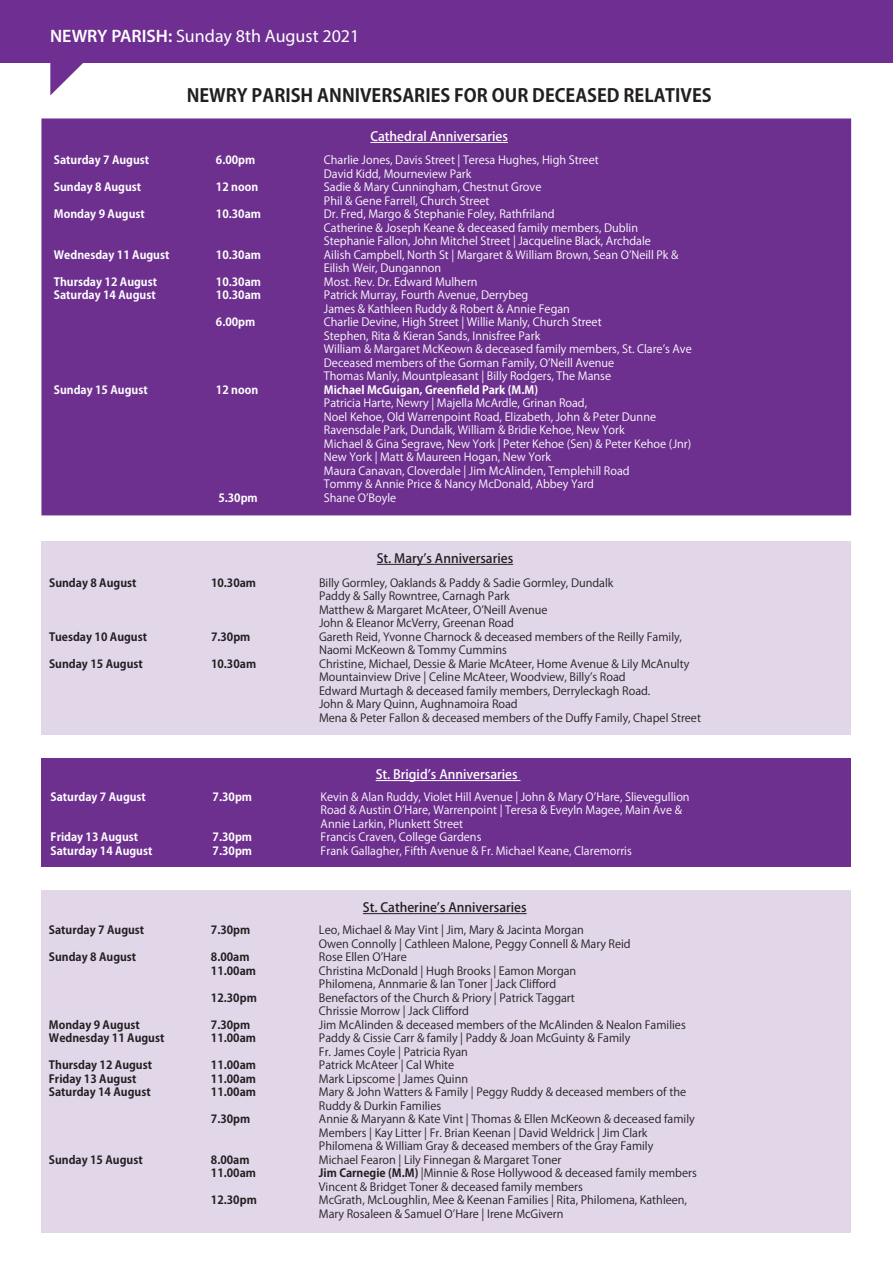
<style>
.page{position:relative;width:893px;height:1263px;background:#fff}
.page>*{position:absolute;margin:0;border:0;box-sizing:border-box;transform-origin:0 0}
.t1{font:700 18px "Koz Go Pro";color:#231f20}
.t2{font:18px "Myriad Pro";color:#fff}
.t3{font:500 12.75px "Koz Go Pro";color:#231f20}
.t4{font:500 12.75px "Koz Go Pro";color:#fff}
.t5{font:11.25px/13.5px "Koz Go Pro";color:#231f20}
.t6{font:11.25px/13.5px "Koz Go Pro";color:#fff}
.t7{font:700 11.25px "Koz Go Pro";color:#231f20}
.t8{font:700 11.25px "Koz Go Pro";color:#fff}
.s1{font-weight:600}
.s2{font-weight:700}
</style>
<div class="page">
<div style="left:41px;top:118px;width:810px;height:397px;background:#6e308f"></div>
<div style="left:41px;top:758px;width:810px;height:109px;background:#6e308f"></div>
<div style="left:41px;top:542px;width:810px;height:193px;background:#e2d6e9"></div>
<hr style="left:370px;top:142px;width:138px;height:1px;background:#fff">
<hr style="left:376px;top:780px;width:144px;height:1px;background:#fff">
<hr style="left:377px;top:564px;width:136px;height:1px;background:#231f20">
<div style="left:41px;top:890px;width:810px;height:342px;background:#e2d6e9"></div>
<hr style="left:363px;top:913px;width:164px;height:1px;background:#231f20">
<div style="left:0;top:0;width:893px;height:63px;background:#6f2e91"></div>
<svg style="left:50px;top:63px;width:33px;height:32px"></svg>
<h1 class="t2" style="left:50px;top:25px;width:311px"><span class="s1">NEWRY PARISH:</span> Sunday 8th August 2021</h1>
<h1 class="t1" style="left:187px;top:84px;width:526px">NEWRY PARISH ANNIVERSARIES FOR OUR DECEASED RELATIVES</h1>
<p class="t4" style="left:370px;top:128px;width:139px">Cathedral Anniversaries</p>
<p class="t8" style="left:54px;top:153px;width:97px">Saturday 7 August</p>
<p class="t8" style="left:216px;top:153px;width:41px">6.00pm</p>
<p class="t6" style="left:324px;top:154px;width:276px">Charlie Jones, Davis Street | Teresa Hughes, High Street<br>David Kidd, Mourneview Park</p>
<p class="t8" style="left:54px;top:180px;width:89px">Sunday 8 August</p>
<p class="t8" style="left:216px;top:180px;width:44px">12 noon</p>
<p class="t6" style="left:324px;top:181px;width:219px">Sadie &amp; Mary Cunningham, Chestnut Grove<br>Phil &amp; Gene Farrell, Church Street</p>
<p class="t8" style="left:54px;top:207px;width:92px">Monday 9 August</p>
<p class="t8" style="left:216px;top:207px;width:47px">10.30am</p>
<p class="t6" style="left:324px;top:208px;width:328px">Dr. Fred, Margo &amp; Stephanie Foley, Rathfriland<br>Catherine &amp; Joseph Keane &amp; deceased family members, Dublin<br>Stephanie Fallon, John Mitchel Street | Jacqueline Black, Archdale</p>
<p class="t8" style="left:54px;top:247px;width:117px">Wednesday 11 August</p>
<p class="t8" style="left:216px;top:247px;width:47px">10.30am</p>
<p class="t6" style="left:324px;top:248px;width:356px">Ailish Campbell, North St | Margaret &amp; William Brown, Sean OʼNeill Pk &amp;<br>Eilish Weir, Dungannon</p>
<p class="t8" style="left:54px;top:274px;width:105px">Thursday 12 August</p>
<p class="t8" style="left:216px;top:274px;width:47px">10.30am</p>
<p class="t6" style="left:324px;top:275px;width:155px">Most. Rev. Dr. Edward Mulhern</p>
<p class="t8" style="left:54px;top:288px;width:103px">Saturday 14 August</p>
<p class="t8" style="left:216px;top:288px;width:47px">10.30am</p>
<p class="t6" style="left:324px;top:289px;width:248px">Patrick Murray, Fourth Avenue, Derrybeg<br>James &amp; Kathleen Ruddy &amp; Robert &amp; Annie Fegan</p>
<p class="t8" style="left:216px;top:315px;width:41px">6.00pm</p>
<p class="t6" style="left:324px;top:316px;width:369px">Charlie Devine, High Street | Willie Manly, Church Street<br>Stephen, Rita &amp; Kieran Sands, Innisfree Park<br>William &amp; Margaret McKeown &amp; deceased family members, St. Clareʼs Ave Deceased members of the Gorman Family, OʼNeill Avenue<br>Thomas Manly, Mountpleasant | Billy Rodgers, The Manse</p>
<p class="t8" style="left:54px;top:382px;width:95px">Sunday 15 August</p>
<p class="t8" style="left:216px;top:382px;width:44px">12 noon</p>
<p class="t8" style="left:324px;top:382px;width:216px">Michael McGuigan, Greenfield Park (M.M)</p>
<p class="t6" style="left:324px;top:397px;width:369px">Patricia Harte, Newry | Majella McArdle, Grinan Road,<br>Noel Kehoe, Old Warrenpoint Road, Elizabeth, John &amp; Peter Dunne Ravensdale Park, Dundalk, William &amp; Bridie Kehoe, New York<br>Michael &amp; Gina Segrave, New York | Peter Kehoe (Sen) &amp; Peter Kehoe (Jnr)<br>New York | Matt &amp; Maureen Hogan, New York<br>Maura Canavan, Cloverdale | Jim McAlinden, Templehill Road<br>Tommy &amp; Annie Price &amp; Nancy McDonald, Abbey Yard</p>
<p class="t8" style="left:218px;top:490px;width:41px">5.30pm</p>
<p class="t6" style="left:324px;top:491px;width:74px">Shane OʼBoyle</p>
<p class="t3" style="left:377px;top:550px;width:138px">St. Maryʼs Anniversaries</p>
<p class="t7" style="left:49px;top:575px;width:89px">Sunday 8 August</p>
<p class="t7" style="left:211px;top:575px;width:47px">10.30am</p>
<p class="t5" style="left:319px;top:576px;width:296px">Billy Gormley, Oaklands &amp; Paddy &amp; Sadie Gormley, Dundalk Paddy &amp; Sally Rowntree, Carnagh Park<br>Matthew &amp; Margaret McAteer, OʼNeill Avenue<br>John &amp; Eleanor McVerry, Greenan Road</p>
<p class="t7" style="left:49px;top:629px;width:99px">Tuesday 10 August</p>
<p class="t7" style="left:211px;top:629px;width:41px">7.30pm</p>
<p class="t5" style="left:319px;top:630px;width:364px">Gareth Reid, Yvonne Charnock &amp; deceased members of the Reilly Family,<br>Naomi McKeown &amp; Tommy Cummins</p>
<p class="t7" style="left:49px;top:656px;width:95px">Sunday 15 August</p>
<p class="t7" style="left:211px;top:656px;width:47px">10.30am</p>
<p class="t5" style="left:319px;top:657px;width:383px">Christine, Michael, Dessie &amp; Marie McAteer, Home Avenue &amp; Lily McAnulty Mountainview Drive | Celine McAteer, Woodview, Billyʼs Road<br>Edward Murtagh &amp; deceased family members, Derryleckagh Road.<br>John &amp; Mary Quinn, Aughnamoira Road<br>Mena &amp; Peter Fallon &amp; deceased members of the Duffy Family, Chapel Street</p>
<p class="t4" style="left:376px;top:766px;width:143px">St. Brigidʼs Anniversaries</p>
<p class="t8" style="left:51px;top:789px;width:97px">Saturday 7 August</p>
<p class="t8" style="left:213px;top:789px;width:41px">7.30pm</p>
<p class="t6" style="left:321px;top:790px;width:370px">Kevin &amp; Alan Ruddy, Violet Hill Avenue | John &amp; Mary OʼHare, Slievegullion<br>Road &amp; Austin OʼHare, Warrenpoint | Teresa &amp; Eveyln Magee, Main Ave &amp;<br>Annie Larkin, Plunkett Street</p>
<p class="t8" style="left:51px;top:830px;width:89px">Friday 13 August</p>
<p class="t8" style="left:213px;top:830px;width:41px">7.30pm</p>
<p class="t6" style="left:321px;top:831px;width:162px">Francis Craven, College Gardens</p>
<p class="t8" style="left:51px;top:843px;width:103px">Saturday 14 August</p>
<p class="t8" style="left:213px;top:843px;width:41px">7.30pm</p>
<p class="t6" style="left:321px;top:844px;width:313px">Frank Gallagher, Fifth Avenue &amp; Fr. Michael Keane, Claremorris</p>
<p class="t3" style="left:363px;top:899px;width:165px">St. Catherineʼs Anniversaries</p>
<p class="t7" style="left:49px;top:923px;width:97px">Saturday 7 August</p>
<p class="t7" style="left:211px;top:923px;width:41px">7.30pm</p>
<p class="t5" style="left:319px;top:924px;width:313px">Leo, Michael &amp; May Vint | Jim, Mary &amp; Jacinta Morgan<br>Owen Connolly | Cathleen Malone, Peggy Connell &amp; Mary Reid</p>
<p class="t7" style="left:49px;top:950px;width:89px">Sunday 8 August</p>
<p class="t7" style="left:211px;top:950px;width:40px">8.00am</p>
<p class="t5" style="left:319px;top:951px;width:89px">Rose Ellen OʼHare</p>
<p class="t7" style="left:211px;top:963px;width:47px">11.00am</p>
<p class="t5" style="left:319px;top:964px;width:259px">Christina McDonald | Hugh Brooks | Eamon Morgan<br>Philomena, Annmarie &amp; Ian Toner | Jack Clifford</p>
<p class="t7" style="left:211px;top:990px;width:47px">12.30pm</p>
<p class="t5" style="left:319px;top:991px;width:257px">Benefactors of the Church &amp; Priory | Patrick Taggart<br>Chrissie Morrow | Jack Clifford</p>
<p class="t7" style="left:49px;top:1017px;width:92px">Monday 9 August</p>
<p class="t7" style="left:211px;top:1017px;width:41px">7.30pm</p>
<p class="t5" style="left:319px;top:1018px;width:368px">Jim McAlinden &amp; deceased members of the McAlinden &amp; Nealon Families</p>
<p class="t7" style="left:49px;top:1031px;width:117px">Wednesday 11 August</p>
<p class="t7" style="left:211px;top:1031px;width:47px">11.00am</p>
<p class="t5" style="left:319px;top:1032px;width:313px">Paddy &amp; Cissie Carr &amp; family | Paddy &amp; Joan McGuinty &amp; Family<br>Fr. James Coyle | Patricia Ryan</p>
<p class="t7" style="left:49px;top:1058px;width:105px">Thursday 12 August</p>
<p class="t7" style="left:211px;top:1058px;width:47px">11.00am</p>
<p class="t5" style="left:319px;top:1059px;width:137px">Patrick McAteer | Cal White</p>
<p class="t7" style="left:49px;top:1071px;width:89px">Friday 13 August</p>
<p class="t7" style="left:211px;top:1071px;width:47px">11.00am</p>
<p class="t5" style="left:319px;top:1072px;width:151px">Mark Lipscome | James Quinn</p>
<p class="t7" style="left:49px;top:1085px;width:103px">Saturday 14 August</p>
<p class="t7" style="left:211px;top:1085px;width:47px">11.00am</p>
<p class="t5" style="left:319px;top:1086px;width:369px">Mary &amp; John Watters &amp; Family | Peggy Ruddy &amp; deceased members of the<br>Ruddy &amp; Durkin Families</p>
<p class="t7" style="left:211px;top:1112px;width:41px">7.30pm</p>
<p class="t5" style="left:319px;top:1113px;width:377px">Annie &amp; Maryann &amp; Kate Vint | Thomas &amp; Ellen McKeown &amp; deceased family<br>Members | Kay Litter | Fr. Brian Keenan | David Weldrick | Jim Clark<br>Philomena &amp; William Gray &amp; deceased members of the Gray Family</p>
<p class="t7" style="left:49px;top:1152px;width:95px">Sunday 15 August</p>
<p class="t7" style="left:211px;top:1152px;width:40px">8.00am</p>
<p class="t5" style="left:319px;top:1153px;width:244px">Michael Fearon | Lily Finnegan &amp; Margaret Toner</p>
<p class="t7" style="left:211px;top:1166px;width:47px">11.00am</p>
<p class="t5" style="left:319px;top:1167px;width:379px"><span class="s2">Jim Carnegie (M.M)</span> |Minnie &amp; Rose Hollywood &amp; deceased family members<br>Vincent &amp; Bridget Toner &amp; deceased family members</p>
<p class="t7" style="left:211px;top:1193px;width:47px">12.30pm</p>
<p class="t5" style="left:319px;top:1194px;width:370px">McGrath, McLoughlin, Mee &amp; Keenan Families | Rita, Philomena, Kathleen,<br>Mary Rosaleen &amp; Samuel OʼHare | Irene McGivern</p>
</div>
